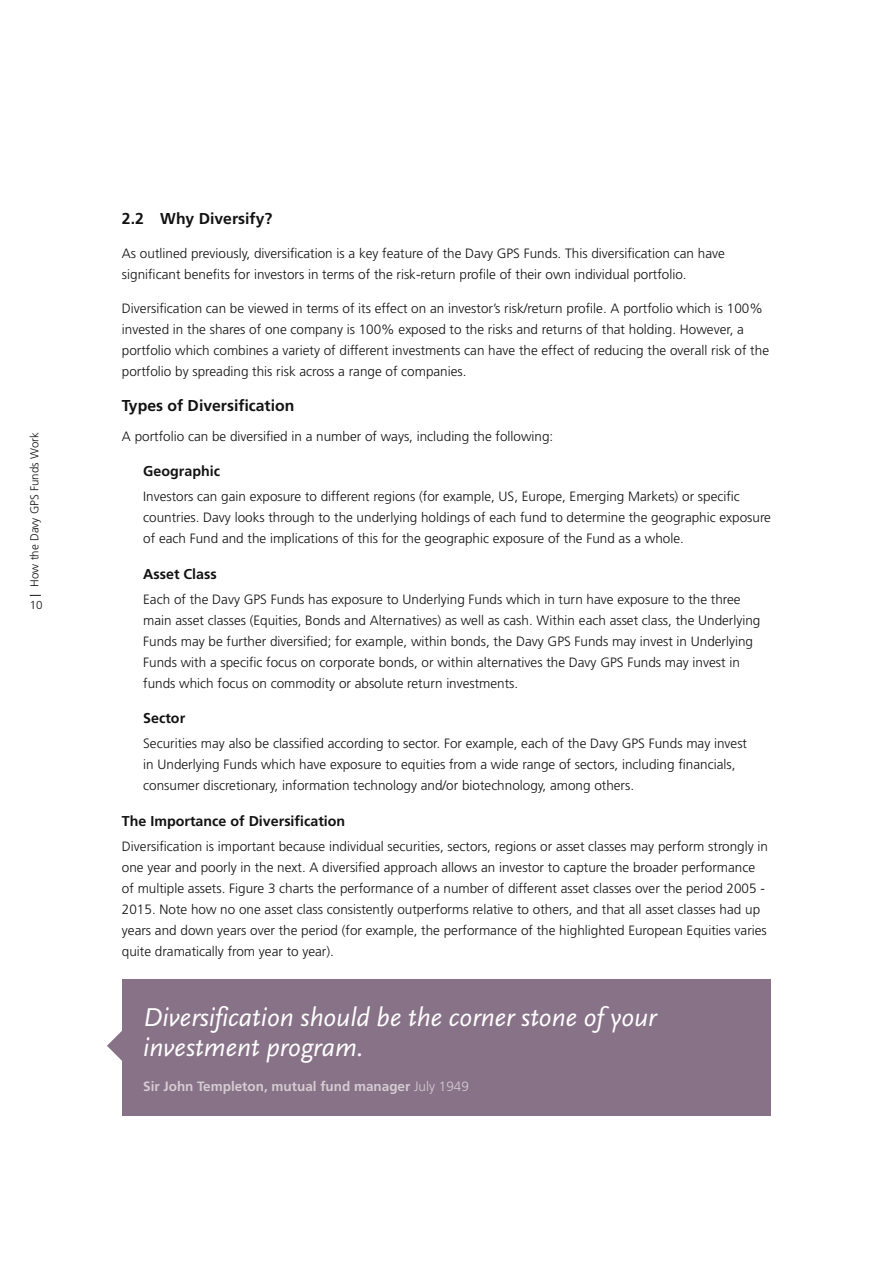
<style>
.page{position:relative;width:893px;height:1263px;background:#fff}
.page>*{position:absolute;margin:0;border:0;box-sizing:border-box;transform-origin:0 0}
.t1{font:italic 27px/30px "Scala Sans OT";color:#fff}
.t2{font:700 15.75px "Frutiger LT Std";color:#121212}
.t3{font:700 14.25px "Frutiger LT Std";color:#121212}
.t4{font:300 13.5px/21px "Frutiger LT Std";color:#121212}
.t5{font:700 13.5px "Frutiger LT Std";color:#d5cbd2}
.t6{font:300 11.55px "Frutiger LT Std";color:#121212}
.s1{font-weight:300}
</style>
<div class="page">
<div style="left:122px;top:979px;width:649px;height:136px;background:#887287"></div>
<svg style="left:107px;top:1031px;width:15px;height:30px"></svg>
<p class="t6" style="left:28px;top:587px;width:156px;rotate:-90deg">How the Davy GPS Funds Work</p>
<p class="t6" style="left:30px;top:599px;width:14px">10</p>
<p class="t2" style="left:122px;top:210px;width:152px">2.2 Why Diversify?</p>
<p class="t4" style="left:122px;top:243px;width:604px">As outlined previously, diversification is a key feature of the Davy GPS Funds. This diversification can have significant benefits for investors in terms of the risk-return profile of their own individual portfolio.</p>
<p class="t4" style="left:122px;top:298px;width:649px">Diversification can be viewed in terms of its effect on an investor’s risk/return profile. A portfolio which is 100% invested in the shares of one company is 100% exposed to the risks and returns of that holding. However, a portfolio which combines a variety of different investments can have the effect of reducing the overall risk of the portfolio by spreading this risk across a range of companies.</p>
<p class="t2" style="left:122px;top:396px;width:174px">Types of Diversification</p>
<p class="t4" style="left:122px;top:426px;width:433px">A portfolio can be diversified in a number of ways, including the following:</p>
<p class="t3" style="left:143px;top:463px;width:78px">Geographic</p>
<p class="t4" style="left:143px;top:486px;width:629px">Investors can gain exposure to different regions (for example, US, Europe, Emerging Markets) or specific countries. Davy looks through to the underlying holdings of each fund to determine the geographic exposure of each Fund and the implications of this for the geographic exposure of the Fund as a whole.</p>
<p class="t3" style="left:143px;top:565px;width:75px">Asset Class</p>
<p class="t4" style="left:143px;top:589px;width:619px">Each of the Davy GPS Funds has exposure to Underlying Funds which in turn have exposure to the three main asset classes (Equities, Bonds and Alternatives) as well as cash. Within each asset class, the Underlying Funds may be further diversified; for example, within bonds, the Davy GPS Funds may invest in Underlying Funds with a specific focus on corporate bonds, or within alternatives the Davy GPS Funds may invest in funds which focus on commodity or absolute return investments.</p>
<p class="t3" style="left:143px;top:710px;width:43px">Sector</p>
<p class="t4" style="left:143px;top:733px;width:605px">Securities may also be classified according to sector. For example, each of the Davy GPS Funds may invest in Underlying Funds which have exposure to equities from a wide range of sectors, including financials, consumer discretionary, information technology and/or biotechnology, among others.</p>
<p class="t3" style="left:122px;top:812px;width:225px">The Importance of Diversification</p>
<p class="t4" style="left:122px;top:836px;width:648px">Diversification is important because individual securities, sectors, regions or asset classes may perform strongly in one year and poorly in the next. A diversified approach allows an investor to capture the broader performance of multiple assets. Figure 3 charts the performance of a number of different asset classes over the period 2005 - 2015. Note how no one asset class consistently outperforms relative to others, and that all asset classes had up years and down years over the period (for example, the performance of the highlighted European Equities varies quite dramatically from year to year).</p>
<h1 class="t1" style="left:143px;top:1003px;width:515px">Diversification should be the corner stone of your investment program.</h1>
<p class="t5" style="left:143px;top:1078px;width:327px">Sir John Templeton, mutual fund manager <span class="s1">July 1949</span></p>
</div>
